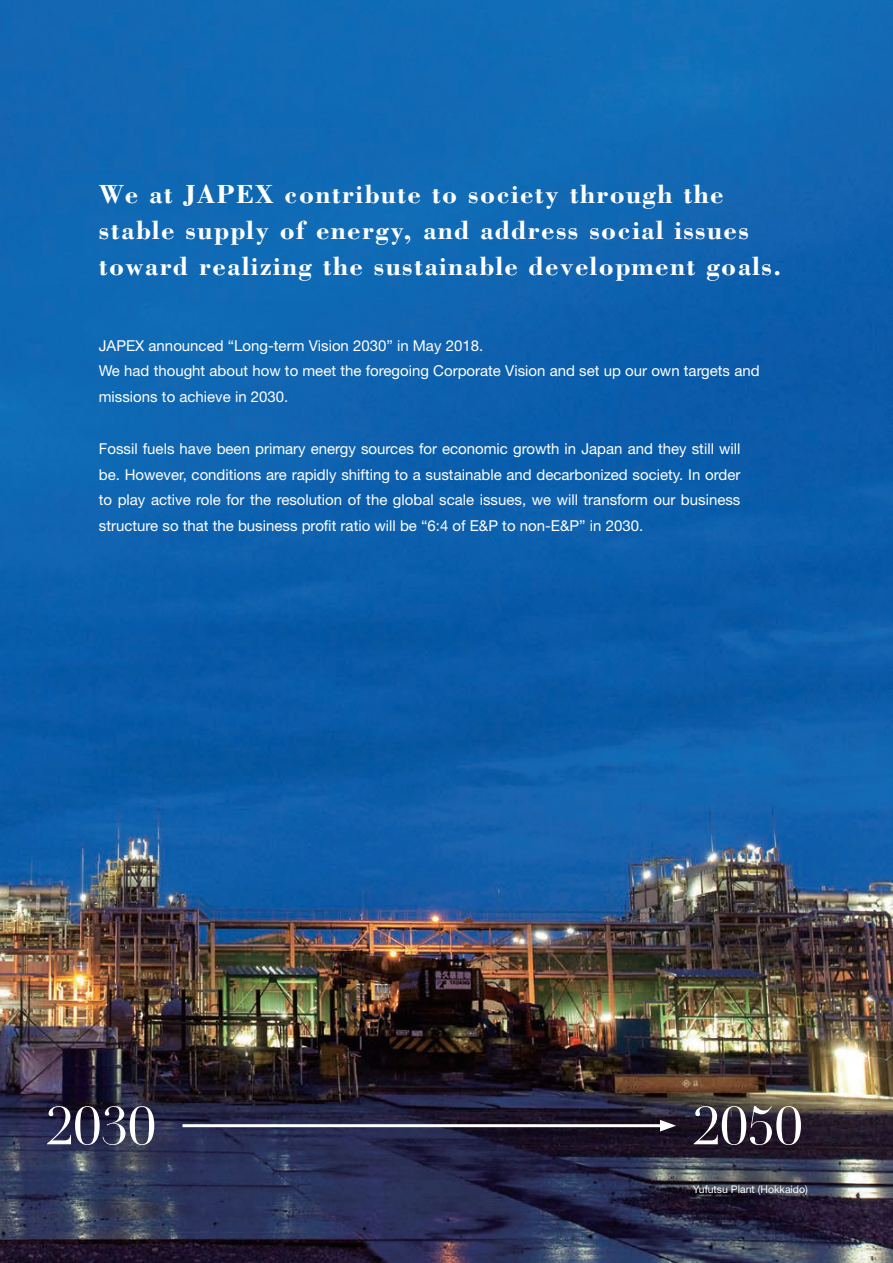
<style>
.page{position:relative;width:893px;height:1263px;background:#fff}
.page>*{position:absolute;margin:0;border:0;box-sizing:border-box;transform-origin:0 0}
.t1{font:52.5px "Didot LT Std";color:#fff}
.t2{font:700 27px/36px "Bodoni Std";letter-spacing:.05em;color:#fff}
.t3{font:15px/25.5px "Helvetica Neue LT Std";color:#fff}
.t4{font:10.5px "Helvetica Neue LT Std";color:#fff}
</style>
<div class="page">
<img style="left:0;top:0;width:893px;height:1263px">
<hr style="left:182px;top:1124px;width:484px;height:3px;background:#fff">
<svg style="left:660px;top:1120px;width:16px;height:11px"></svg>
<h2 class="t2" style="left:99px;top:176px;width:685px">We at JAPEX contribute to society through the stable supply of energy, and address social issues toward realizing the sustainable development goals.</h2>
<p class="t3" style="left:99px;top:332px;width:662px">JAPEX announced “Long-term Vision 2030” in May 2018.<br>We had thought about how to meet the foregoing Corporate Vision and set up our own targets and missions to achieve in 2030.</p>
<p class="t3" style="left:99px;top:436px;width:643px;text-align:justify">Fossil fuels have been primary energy sources for economic growth in Japan and they still will be. However, conditions are rapidly shifting to a sustainable and decarbonized society. In order to play active role for the resolution of the global scale issues, we will transform our business structure so that the business profit ratio will be “6:4 of E&amp;P to non-E&amp;P” in 2030.</p>
<h1 class="t1" style="left:46px;top:1095px;width:111px">2030</h1>
<h1 class="t1" style="left:693px;top:1095px;width:111px">2050</h1>
<p class="t4" style="left:693px;top:1183px;width:117px">Yufutsu Plant (Hokkaido)</p>
</div>
